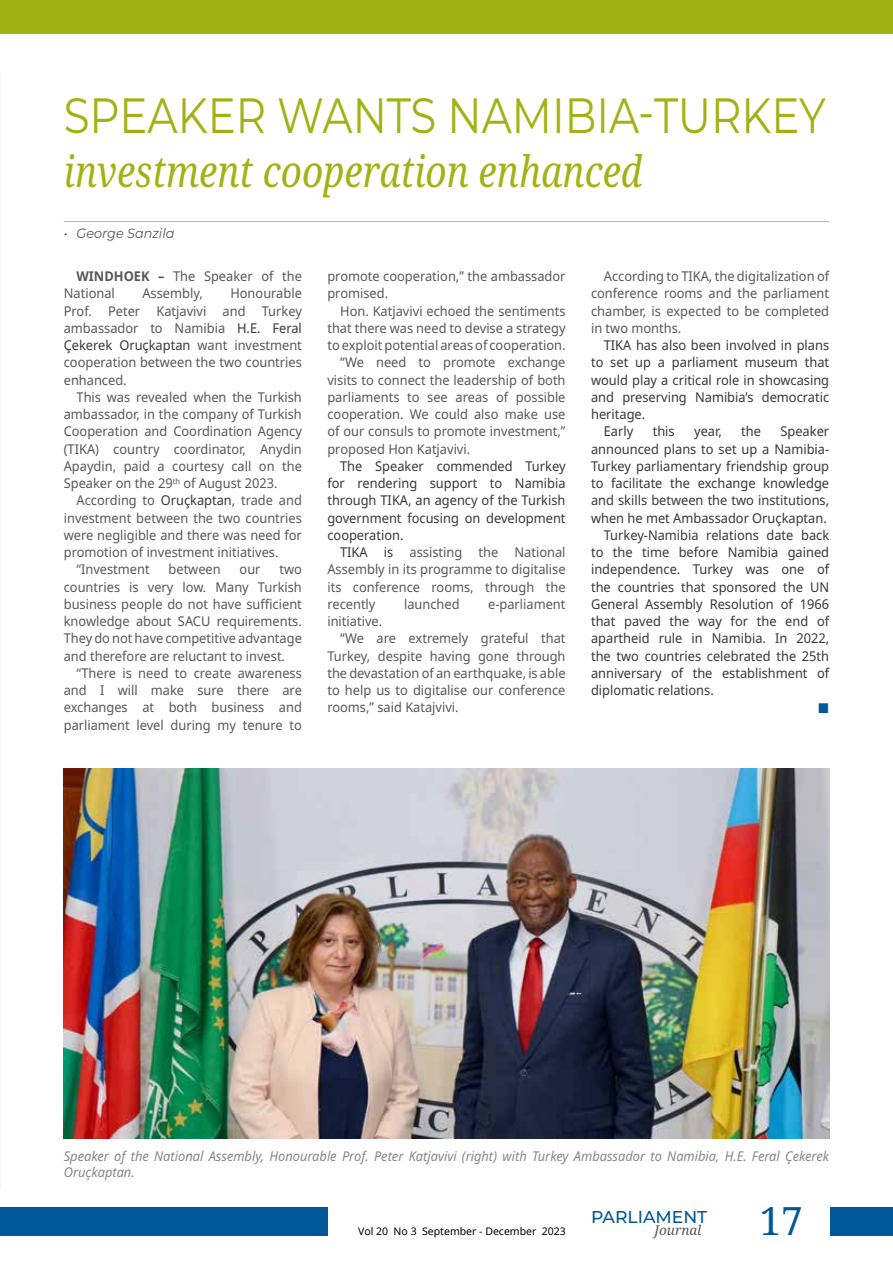
<style>
.page{position:relative;width:893px;height:1263px;background:#fff}
.page>*{position:absolute;margin:0;border:0;box-sizing:border-box;transform-origin:0 0}
.t1{font:49.5px "Montserrat";color:#a1b314;scale:.85 1}
.t2{font:italic 43.5px "Noto Serif";color:#a1b314;scale:.85 1}
.t3{font:39px "Noto Serif";color:#005898}
.t4{font:500 17.1px "Montserrat";color:#005898}
.t5{font:13.5px/17.2px "Noto Sans";color:#575756;text-align:justify;scale:.95 1}
.t6{font:13.5px/17.2px "Noto Sans";color:#373737;text-align:justify;scale:.95 1}
.t7{font:italic 13.5px/15.5px "Noto Sans";color:#878787;scale:.95 1}
.t8{font:italic 13.5px "Montserrat";color:#575756;scale:.95 1}
.t9{font:italic 13.5px "Noto Serif";color:#575756}
.t10{font:10.5px "Noto Sans";color:#000}
.s1{font-weight:700}
.s2{color:#373737}
</style>
<div class="page">
<div style="left:831px;top:1206px;width:62px;height:29px;background:#005898"></div>
<div style="left:0;top:1206px;width:327px;height:29px;background:#005898"></div>
<div style="left:0;top:0;width:893px;height:34px;background:#a1b314"></div>
<hr style="left:64px;top:221px;width:765px;height:1px;background:#b3b2b2">
<img style="left:64px;top:769px;width:765px;height:369px">
<h1 class="t1" style="left:64px;top:81px;width:898px">SPEAKER WANTS NAMIBIA-TURKEY</h1>
<h2 class="t2" style="left:64px;top:141px;width:682px">investment cooperation enhanced</h2>
<p class="t8" style="left:64px;top:224px;width:118px">• George Sanzila</p>
<p class="t5" style="left:64px;top:268px;width:252px;text-indent:13px"><span class="s1">WINDHOEK –</span> The Speaker of the<br>National</p>
<p class="t5" style="left:591px;top:268px;width:252px;text-indent:13px">According to TIKA, the digitalization of conference rooms and the parliament chamber, is expected to be completed in two months.</p>
<p class="t6" style="left:604px;top:337px;width:239px">TIKA has also been involved in plans</p>
<p class="t6" style="left:591px;top:354px;width:252px">to set up a parliament museum that</p>
<p class="t6" style="left:591px;top:371px;width:252px">would play a critical role in showcasing</p>
<p class="t6" style="left:591px;top:388px;width:252px">and preserving Namibia’s democratic</p>
<p class="t6" style="left:591px;top:406px;width:58px">heritage.</p>
<p class="t6" style="left:604px;top:423px;width:33px">Early</p>
<p class="t6" style="left:653px;top:423px;width:25px">this</p>
<p class="t6" style="left:694px;top:423px;width:31px">year,</p>
<p class="t6" style="left:741px;top:423px;width:22px">the</p>
<p class="t6" style="left:780px;top:423px;width:53px">Speaker</p>
<p class="t6" style="left:591px;top:440px;width:252px">announced plans to set up a Namibia-</p>
<p class="t6" style="left:591px;top:457px;width:252px">Turkey parliamentary friendship group</p>
<p class="t6" style="left:591px;top:475px;width:252px">to facilitate the exchange knowledge</p>
<p class="t6" style="left:591px;top:492px;width:252px">and skills between the two institutions,</p>
<p class="t6" style="left:591px;top:509px;width:250px">when he met Ambassador Oruçkaptan.</p>
<p class="t6" style="left:604px;top:526px;width:239px">Turkey-Namibia relations date back</p>
<p class="t6" style="left:591px;top:544px;width:252px">to the time before Namibia gained</p>
<p class="t6" style="left:591px;top:561px;width:252px">independence. Turkey was one of</p>
<p class="t6" style="left:591px;top:578px;width:252px">the countries that sponsored the UN</p>
<p class="t6" style="left:591px;top:596px;width:252px">General Assembly Resolution of 1966</p>
<p class="t6" style="left:591px;top:613px;width:252px">that paved the way for the end of</p>
<p class="t6" style="left:591px;top:630px;width:252px">apartheid rule in Namibia. In 2022,</p>
<p class="t6" style="left:591px;top:647px;width:252px">the two countries celebrated the 25th</p>
<p class="t6" style="left:591px;top:665px;width:252px">anniversary of the establishment of</p>
<p class="t6" style="left:591px;top:682px;width:131px">diplomatic relations.</p>
<p class="t5" style="left:327px;top:268px;width:252px">promote cooperation,” the ambassador promised.</p>
<p class="t5" style="left:340px;top:302px;width:239px">Hon. Katjavivi echoed the sentiments</p>
<p class="t5" style="left:327px;top:320px;width:252px">that there was need to devise a strategy</p>
<p class="t5" style="left:327px;top:337px;width:252px">to exploit potential areas of cooperation.</p>
<p class="t5" style="left:340px;top:354px;width:239px">“We need to promote exchange</p>
<p class="t5" style="left:327px;top:371px;width:252px">visits to connect the leadership of both</p>
<p class="t5" style="left:327px;top:389px;width:252px">parliaments to see areas of possible</p>
<p class="t5" style="left:327px;top:406px;width:252px">cooperation. We could also make use</p>
<p class="t5" style="left:327px;top:423px;width:252px">of our consuls to promote investment,”</p>
<p class="t5" style="left:327px;top:440px;width:152px">proposed Hon Katjavivi.</p>
<p class="t6" style="left:327px;top:458px;width:252px;text-indent:13px">The Speaker commended Turkey for rendering support to Namibia through TIKA, an agency of the Turkish government focusing on development cooperation.</p>
<p class="t5" style="left:327px;top:544px;width:252px;text-indent:13px"><span class="s2">TIKA is</span> assisting the National Assembly in its programme to digitalise its conference rooms, through the recently</p>
<p class="t5" style="left:64px;top:285px;width:252px;text-indent:167px">Honourable Prof. Peter Katjavivi and Turkey ambassador to Namibia <span class="s2">H.E. Feral Çekerek Oruçkaptan</span> want investment cooperation between the two countries enhanced.</p>
<p class="t5" style="left:64px;top:388px;width:252px;text-indent:13px">This was revealed when the Turkish ambassador, in the company of Turkish Cooperation and Coordination Agency (TIKA) country coordinator, Anydin Apaydin, paid a courtesy call on the Speaker on the 29<sup>th</sup> of August 2023.</p>
<p class="t5" style="left:77px;top:492px;width:239px">According to <span class="s2">Oruçkaptan</span>, trade and</p>
<p class="t5" style="left:64px;top:509px;width:252px">investment between the two countries</p>
<p class="t5" style="left:64px;top:526px;width:252px">were negligible and there was need for</p>
<p class="t5" style="left:64px;top:544px;width:228px">promotion of investment initiatives.</p>
<p class="t5" style="left:77px;top:561px;width:79px">“Investment</p>
<p class="t5" style="left:169px;top:561px;width:56px">between</p>
<p class="t5" style="left:240px;top:561px;width:24px">our</p>
<p class="t5" style="left:142px;top:285px;width:65px">Assembly,</p>
<p class="t5" style="left:64px;top:561px;width:252px;text-indent:216px">two countries is very low. Many Turkish business people do not have sufficient knowledge about SACU requirements.<br>They do not have competitive advantage and therefore are reluctant to invest.</p>
<p class="t5" style="left:64px;top:664px;width:252px;text-indent:13px">“There is need to create awareness and I will make sure there are exchanges at both business and parliament level during my tenure to</p>
<p class="t5" style="left:404px;top:596px;width:60px">launched</p>
<p class="t5" style="left:488px;top:596px;width:83px">e-parliament</p>
<p class="t5" style="left:327px;top:613px;width:59px">initiative.</p>
<p class="t5" style="left:340px;top:630px;width:239px">“We are extremely grateful that</p>
<p class="t5" style="left:327px;top:647px;width:252px">Turkey, despite having gone through</p>
<p class="t5" style="left:327px;top:665px;width:252px">the devastation of an earthquake, is able</p>
<p class="t5" style="left:327px;top:682px;width:252px">to help us to digitalise our conference</p>
<p class="t5" style="left:327px;top:699px;width:140px">rooms,” said Katajvivi.</p>
<p class="t7" style="left:64px;top:1149px;width:807px">Speaker of the National Assembly, Honourable Prof. Peter Katjavivi (right) with Turkey Ambassador to Namibia, H.E. Feral Çekerek<br>Oruçkaptan.</p>
<p class="t10" style="left:358px;top:1225px;width:209px">Vol 20 No 3 September - December 2023</p>
<p class="t4" style="left:591px;top:1205px;width:118px">PARLIAMENT</p>
<p class="t9" style="left:654px;top:1221px;width:49px">Journal</p>
<h3 class="t3" style="left:759px;top:1194px;width:45px">17</h3>
</div>
